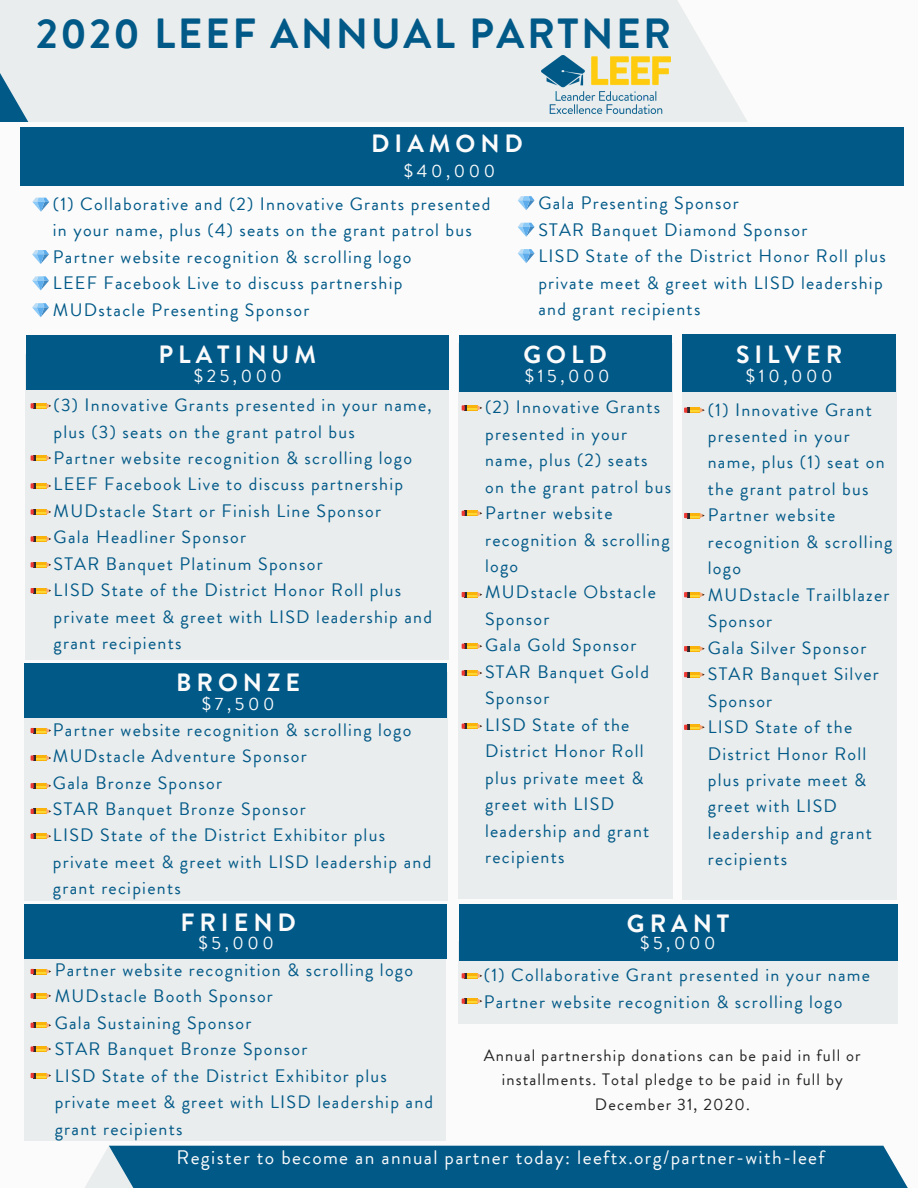
<style>
.page{position:relative;width:918px;height:1188px;background:#fbfbfb}
.page>*{position:absolute;margin:0;border:0;box-sizing:border-box;transform-origin:0 0}
.t1{font:700 42px "Brandon Grotesque";letter-spacing:.06em;color:#015988}
.t2{font:700 24.9px "Brandon Grotesque";letter-spacing:.2em;color:#fbfbfb}
.t3{font:19.5px "Brandon Grotesque";letter-spacing:.07em;color:#fbfbfb}
.t4{font:18px/26.4px "Brandon Grotesque";letter-spacing:.07em;color:#015988}
.t5{font:18px "Brandon Grotesque";letter-spacing:.2em;color:#fbfbfb}
.t6{font:16.5px/24.5px "Brandon Grotesque";letter-spacing:.07em;color:#222;text-align:center}
</style>
<div class="page">
<div style="left:0;top:0;width:747px;height:122px;background:#eaeded"></div>
<div style="left:26px;top:355px;width:423px;height:304px;background:#eaeded"></div>
<div style="left:26px;top:335px;width:423px;height:54px;background:#015988"></div>
<div style="left:85px;top:1146px;width:823px;height:42px;background:#015988"></div>
<div style="left:459px;top:343px;width:213px;height:556px;background:#eaeded"></div>
<div style="left:459px;top:335px;width:213px;height:56px;background:#015988"></div>
<div style="left:683px;top:360px;width:213px;height:539px;background:#eaeded"></div>
<div style="left:683px;top:335px;width:213px;height:56px;background:#015988"></div>
<div style="left:25px;top:672px;width:423px;height:228px;background:#eaeded"></div>
<div style="left:24px;top:664px;width:423px;height:54px;background:#015988"></div>
<div style="left:20px;top:127px;width:883px;height:59px;background:#015988"></div>
<div style="left:24px;top:941px;width:422px;height:199px;background:#eaeded"></div>
<div style="left:24px;top:905px;width:423px;height:54px;background:#015988"></div>
<div style="left:458px;top:941px;width:439px;height:82px;background:#eaeded"></div>
<div style="left:459px;top:905px;width:439px;height:56px;background:#015988"></div>
<svg style="left:31px;top:403px;width:20px;height:5px"></svg>
<svg style="left:32px;top:198px;width:17px;height:14px"></svg>
<svg style="left:518px;top:223px;width:17px;height:14px"></svg>
<svg style="left:518px;top:249px;width:17px;height:14px"></svg>
<svg style="left:32px;top:250px;width:17px;height:14px"></svg>
<svg style="left:32px;top:276px;width:17px;height:14px"></svg>
<svg style="left:32px;top:303px;width:17px;height:14px"></svg>
<svg style="left:518px;top:196px;width:17px;height:14px"></svg>
<svg style="left:31px;top:455px;width:20px;height:6px"></svg>
<svg style="left:31px;top:509px;width:20px;height:6px"></svg>
<svg style="left:31px;top:483px;width:20px;height:6px"></svg>
<svg style="left:31px;top:536px;width:20px;height:6px"></svg>
<svg style="left:31px;top:562px;width:20px;height:5px"></svg>
<svg style="left:31px;top:588px;width:20px;height:5px"></svg>
<svg style="left:31px;top:834px;width:20px;height:5px"></svg>
<svg style="left:31px;top:809px;width:20px;height:5px"></svg>
<svg style="left:31px;top:783px;width:20px;height:5px"></svg>
<svg style="left:31px;top:755px;width:20px;height:6px"></svg>
<svg style="left:31px;top:728px;width:20px;height:5px"></svg>
<svg style="left:31px;top:969px;width:20px;height:5px"></svg>
<svg style="left:31px;top:993px;width:20px;height:5px"></svg>
<svg style="left:31px;top:1023px;width:20px;height:5px"></svg>
<svg style="left:31px;top:1046px;width:20px;height:6px"></svg>
<svg style="left:462px;top:670px;width:20px;height:6px"></svg>
<svg style="left:462px;top:644px;width:20px;height:5px"></svg>
<svg style="left:462px;top:592px;width:20px;height:5px"></svg>
<svg style="left:462px;top:724px;width:20px;height:5px"></svg>
<svg style="left:462px;top:405px;width:20px;height:6px"></svg>
<svg style="left:462px;top:511px;width:20px;height:5px"></svg>
<svg style="left:684px;top:408px;width:21px;height:5px"></svg>
<svg style="left:684px;top:513px;width:21px;height:5px"></svg>
<svg style="left:684px;top:592px;width:21px;height:5px"></svg>
<svg style="left:684px;top:646px;width:21px;height:5px"></svg>
<svg style="left:684px;top:672px;width:21px;height:5px"></svg>
<svg style="left:684px;top:725px;width:21px;height:5px"></svg>
<svg style="left:462px;top:973px;width:20px;height:5px"></svg>
<svg style="left:462px;top:999px;width:20px;height:5px"></svg>
<svg style="left:31px;top:1073px;width:20px;height:5px"></svg>
<img style="left:541px;top:55px;width:130px;height:59px">
<h1 class="t1" style="left:36px;top:4px;width:636px">2020 LEEF ANNUAL PARTNER</h1>
<h2 class="t2" style="left:371px;top:126px;width:153px">DIAMOND</h2>
<p class="t5" style="left:404px;top:158px;width:93px">$40,000</p>
<p class="t4" style="left:53px;top:191px;width:439px">(1) Collaborative and (2) Innovative Grants presented in your name, plus (4) seats on the grant patrol bus Partner website recognition &amp; scrolling logo<br>LEEF Facebook Live to discuss partnership MUDstacle Presenting Sponsor</p>
<h2 class="t2" style="left:158px;top:337px;width:159px">PLATINUM</h2>
<p class="t4" style="left:538px;top:190px;width:349px">Gala Presenting Sponsor<br>STAR Banquet Diamond Sponsor<br>LISD State of the District Honor Roll plus private meet &amp; greet with LISD leadership and grant recipients</p>
<h2 class="t2" style="left:523px;top:337px;width:85px">GOLD</h2>
<h2 class="t2" style="left:736px;top:337px;width:108px">SILVER</h2>
<p class="t5" style="left:194px;top:363px;width:90px">$25,000</p>
<p class="t5" style="left:525px;top:363px;width:86px">$15,000</p>
<p class="t5" style="left:746px;top:363px;width:88px">$10,000</p>
<p class="t4" style="left:54px;top:392px;width:380px">(3) Innovative Grants presented in your name, plus (3) seats on the grant patrol bus<br>Partner website recognition &amp; scrolling logo LEEF Facebook Live to discuss partnership MUDstacle Start or Finish Line Sponsor<br>Gala Headliner Sponsor<br>STAR Banquet Platinum Sponsor<br>LISD State of the District Honor Roll plus private meet &amp; greet with LISD leadership and grant recipients</p>
<h2 class="t2" style="left:176px;top:665px;width:126px">BRONZE</h2>
<p class="t5" style="left:202px;top:691px;width:74px">$7,500</p>
<p class="t4" style="left:53px;top:716px;width:380px">Partner website recognition &amp; scrolling logo<br>MUDstacle Adventure Sponsor<br>Gala Bronze Sponsor<br>STAR Banquet Bronze Sponsor<br>LISD State of the District Exhibitor plus private meet &amp; greet with LISD leadership and grant recipients</p>
<p class="t4" style="left:485px;top:394px;width:188px">(2) Innovative Grants presented in your name, plus (2) seats<br>on the grant patrol bus<br>Partner website recognition &amp; scrolling logo<br>MUDstacle Obstacle<br>Sponsor<br>Gala Gold Sponsor<br>STAR Banquet Gold<br>Sponsor<br>LISD State of the<br>District Honor Roll plus private meet &amp; greet with LISD leadership and grant recipients</p>
<p class="t4" style="left:708px;top:396px;width:186px">(1) Innovative Grant presented in your name, plus (1) seat on the grant patrol bus<br>Partner website recognition &amp; scrolling logo<br>MUDstacle Trailblazer<br>Sponsor<br>Gala Silver Sponsor<br>STAR Banquet Silver<br>Sponsor<br>LISD State of the<br>District Honor Roll plus private meet &amp; greet with LISD leadership and grant recipients</p>
<h2 class="t2" style="left:180px;top:905px;width:117px">FRIEND</h2>
<h2 class="t2" style="left:627px;top:905px;width:104px">GRANT</h2>
<p class="t4" style="left:484px;top:962px;width:388px">(1) Collaborative Grant presented in your name<br>Partner website recognition &amp; scrolling logo</p>
<p class="t5" style="left:199px;top:930px;width:77px">$5,000</p>
<p class="t5" style="left:640px;top:930px;width:77px">$5,000</p>
<p class="t4" style="left:55px;top:957px;width:380px">Partner website recognition &amp; scrolling logo<br>MUDstacle Booth Sponsor<br>Gala Sustaining Sponsor<br>STAR Banquet Bronze Sponsor<br>LISD State of the District Exhibitor plus private meet &amp; greet with LISD leadership and grant recipients</p>
<p class="t6" style="left:484px;top:1043px;width:379px">Annual partnership donations can be paid in full or installments. Total pledge to be paid in full by<br>December 31, 2020.</p>
<p class="t3" style="left:176px;top:1144px;width:650px">Register to become an annual partner today: leeftx.org/partner-with-leef</p>
</div>
